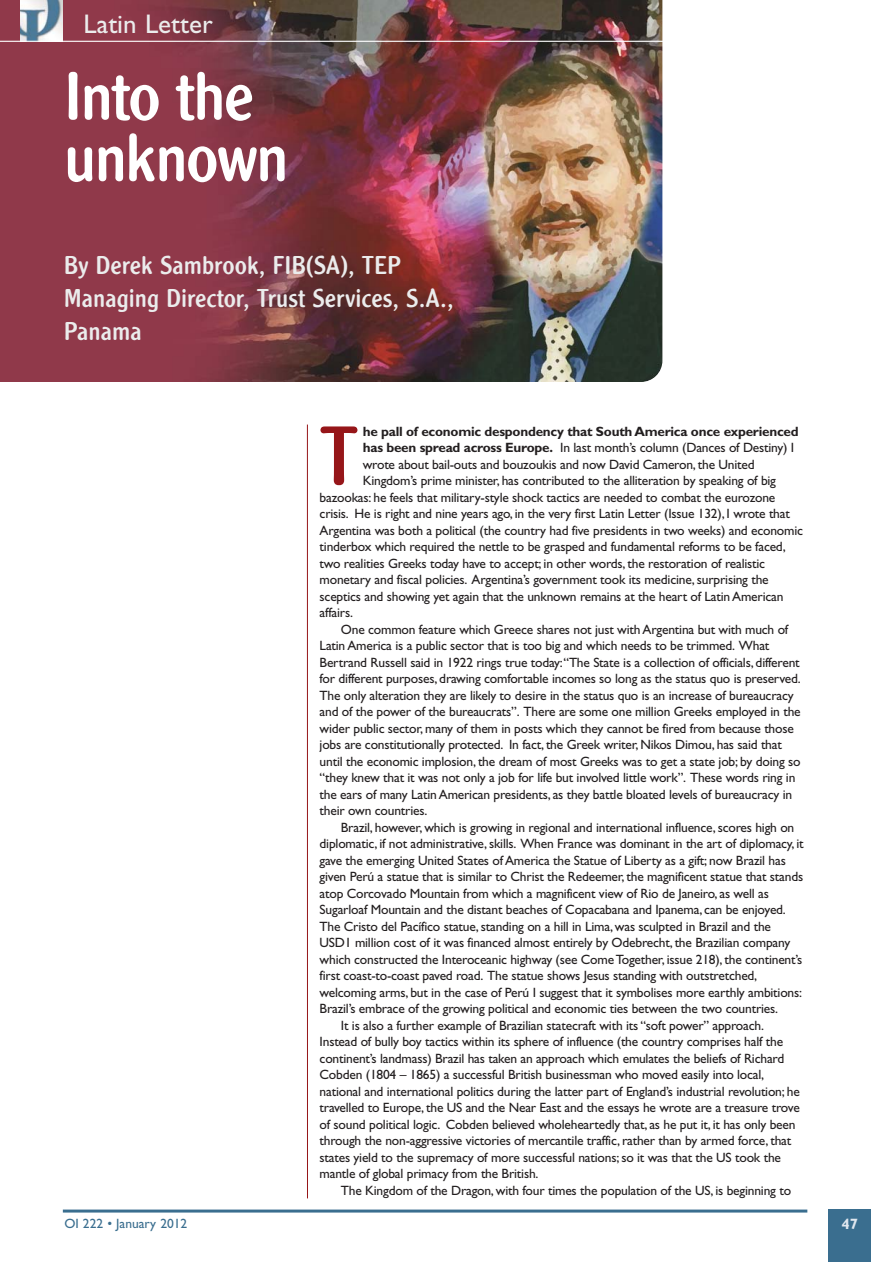
<style>
.page{position:relative;width:893px;height:1263px;background:#fff}
.page>*{position:absolute;margin:0;border:0;box-sizing:border-box;transform-origin:0 0}
.t1{font:88.05px "Clearface Got T Regu Ro 1";color:#961619}
.t2{font:72px/61.5px "Clearface Got T Regu Ro 1";letter-spacing:-.025em;color:#fff}
.t3{font:27px/33px "Clearface Got T Regu Ro 1";color:#ebecec}
.t4{font:27px "Gill Sans Std";color:#ebecec}
.t5{font:700 15px "Gill Sans Std";color:#e0e7ef}
.t6{font:13.5px "Gill Sans Std";letter-spacing:-.015em;color:#231f20}
.t7{font:700 13.5px "Gill Sans Std";letter-spacing:-.015em;color:#231f20}
.t8{font:13.5px "Gill Sans Std";color:#3a6e8f}
.s1{font-weight:700}
</style>
<div class="page">
<hr style="left:63px;top:1210px;width:744px;height:3px;background:#3a6e8f">
<div style="left:828px;top:1209px;width:43px;height:53px;background:#3a6e8f"></div>
<hr style="left:307px;top:425px;width:1px;height:773px;background:#961619">
<img style="left:0;top:42px;width:662px;height:340px">
<img style="left:0;top:0;width:663px;height:42px">
<h3 class="t4" style="left:84px;top:14px;width:131px">Latin Letter</h3>
<h2 class="t2" style="left:64px;top:69px;width:226px">Into the unknown</h2>
<h3 class="t3" style="left:64px;top:250px;width:391px">By Derek Sambrook, FIB(SA), TEP<br>Managing Director, Trust Services, S.A.,<br>Panama</h3>
<h1 class="t1" style="left:319px;top:422px;width:40px">T</h1>
<p class="t7" style="left:363px;top:423px;width:437px">he pall of economic despondency that South America once experienced</p>
<p class="t6" style="left:363px;top:443px;width:433px"><span class="s1">has been spread across Europe.</span> In last month’s column (Dances of Destiny) I</p>
<p class="t6" style="left:363px;top:459px;width:393px">wrote about bail-outs and bouzoukis and now David Cameron, the United</p>
<p class="t6" style="left:363px;top:476px;width:415px">Kingdom’s prime minister, has contributed to the alliteration by speaking of big</p>
<p class="t6" style="left:319px;top:492px;width:457px">bazookas: he feels that military-style shock tactics are needed to combat the eurozone</p>
<p class="t6" style="left:319px;top:509px;width:472px">crisis. He is right and nine years ago, in the very first Latin Letter (Issue 132), I wrote that</p>
<p class="t6" style="left:319px;top:525px;width:485px">Argentina was both a political (the country had five presidents in two weeks) and economic</p>
<p class="t6" style="left:319px;top:542px;width:467px">tinderbox which required the nettle to be grasped and fundamental reforms to be faced,</p>
<p class="t6" style="left:319px;top:558px;width:447px">two realities Greeks today have to accept; in other words, the restoration of realistic</p>
<p class="t6" style="left:319px;top:575px;width:450px">monetary and fiscal policies. Argentina’s government took its medicine, surprising the</p>
<p class="t6" style="left:319px;top:591px;width:465px">sceptics and showing yet again that the unknown remains at the heart of Latin American</p>
<p class="t6" style="left:319px;top:608px;width:35px">affairs.</p>
<p class="t6" style="left:341px;top:624px;width:449px">One common feature which Greece shares not just with Argentina but with much of</p>
<p class="t6" style="left:319px;top:641px;width:451px">Latin America is a public sector that is too big and which needs to be trimmed. What</p>
<p class="t6" style="left:319px;top:657px;width:481px">Bertrand Russell said in 1922 rings true today:“The State is a collection of officials, different</p>
<p class="t6" style="left:319px;top:674px;width:482px">for different purposes, drawing comfortable incomes so long as the status quo is preserved.</p>
<p class="t6" style="left:319px;top:690px;width:475px">The only alteration they are likely to desire in the status quo is an increase of bureaucracy</p>
<p class="t6" style="left:319px;top:707px;width:482px">and of the power of the bureaucrats”. There are some one million Greeks employed in the</p>
<p class="t6" style="left:319px;top:723px;width:476px">wider public sector, many of them in posts which they cannot be fired from because those</p>
<p class="t6" style="left:319px;top:740px;width:464px">jobs are constitutionally protected. In fact, the Greek writer, Nikos Dimou, has said that</p>
<p class="t6" style="left:319px;top:756px;width:482px">until the economic implosion, the dream of most Greeks was to get a state job; by doing so</p>
<p class="t6" style="left:319px;top:773px;width:477px">“they knew that it was not only a job for life but involved little work”. These words ring in</p>
<p class="t6" style="left:319px;top:789px;width:474px">the ears of many Latin American presidents, as they battle bloated levels of bureaucracy in</p>
<p class="t6" style="left:319px;top:806px;width:109px">their own countries.</p>
<p class="t6" style="left:341px;top:822px;width:455px">Brazil, however, which is growing in regional and international influence, scores high on</p>
<p class="t6" style="left:319px;top:839px;width:485px">diplomatic, if not administrative, skills. When France was dominant in the art of diplomacy, it</p>
<p class="t6" style="left:319px;top:855px;width:468px">gave the emerging United States of America the Statue of Liberty as a gift; now Brazil has</p>
<p class="t6" style="left:319px;top:872px;width:485px">given Perú a statue that is similar to Christ the Redeemer, the magnificent statue that stands</p>
<p class="t6" style="left:319px;top:888px;width:451px">atop Corcovado Mountain from which a magnificent view of Rio de Janeiro, as well as</p>
<p class="t6" style="left:319px;top:905px;width:468px">Sugarloaf Mountain and the distant beaches of Copacabana and Ipanema, can be enjoyed.</p>
<p class="t6" style="left:319px;top:921px;width:453px">The Cristo del Pacífico statue, standing on a hill in Lima, was sculpted in Brazil and the</p>
<p class="t6" style="left:319px;top:938px;width:472px">USD1 million cost of it was financed almost entirely by Odebrecht, the Brazilian company</p>
<p class="t6" style="left:319px;top:954px;width:484px">which constructed the Interoceanic highway (see Come Together, issue 218), the continent’s</p>
<p class="t6" style="left:319px;top:971px;width:439px">first coast-to-coast paved road. The statue shows Jesus standing with outstretched,</p>
<p class="t6" style="left:319px;top:987px;width:484px">welcoming arms, but in the case of Perú I suggest that it symbolises more earthly ambitions:</p>
<p class="t6" style="left:319px;top:1004px;width:460px">Brazil’s embrace of the growing political and economic ties between the two countries.</p>
<p class="t6" style="left:341px;top:1020px;width:424px">It is also a further example of Brazilian statecraft with its “soft power” approach.</p>
<p class="t6" style="left:319px;top:1037px;width:465px">Instead of bully boy tactics within its sphere of influence (the country comprises half the</p>
<p class="t6" style="left:319px;top:1053px;width:466px">continent’s landmass) Brazil has taken an approach which emulates the beliefs of Richard</p>
<p class="t6" style="left:319px;top:1070px;width:446px">Cobden (1804 – 1865) a successful British businessman who moved easily into local,</p>
<p class="t6" style="left:319px;top:1086px;width:481px">national and international politics during the latter part of England’s industrial revolution; he</p>
<p class="t6" style="left:319px;top:1103px;width:481px">travelled to Europe, the US and the Near East and the essays he wrote are a treasure trove</p>
<p class="t6" style="left:319px;top:1119px;width:477px">of sound political logic. Cobden believed wholeheartedly that, as he put it, it has only been</p>
<p class="t6" style="left:319px;top:1136px;width:473px">through the non-aggressive victories of mercantile traffic, rather than by armed force, that</p>
<p class="t6" style="left:319px;top:1152px;width:463px">states yield to the supremacy of more successful nations; so it was that the US took the</p>
<p class="t6" style="left:319px;top:1169px;width:220px">mantle of global primacy from the British.</p>
<p class="t6" style="left:341px;top:1185px;width:452px">The Kingdom of the Dragon, with four times the population of the US, is beginning to</p>
<p class="t8" style="left:64px;top:1219px;width:124px">OI 222 • January 2012</p>
<p class="t5" style="left:841px;top:1215px;width:18px">47</p>
</div>
